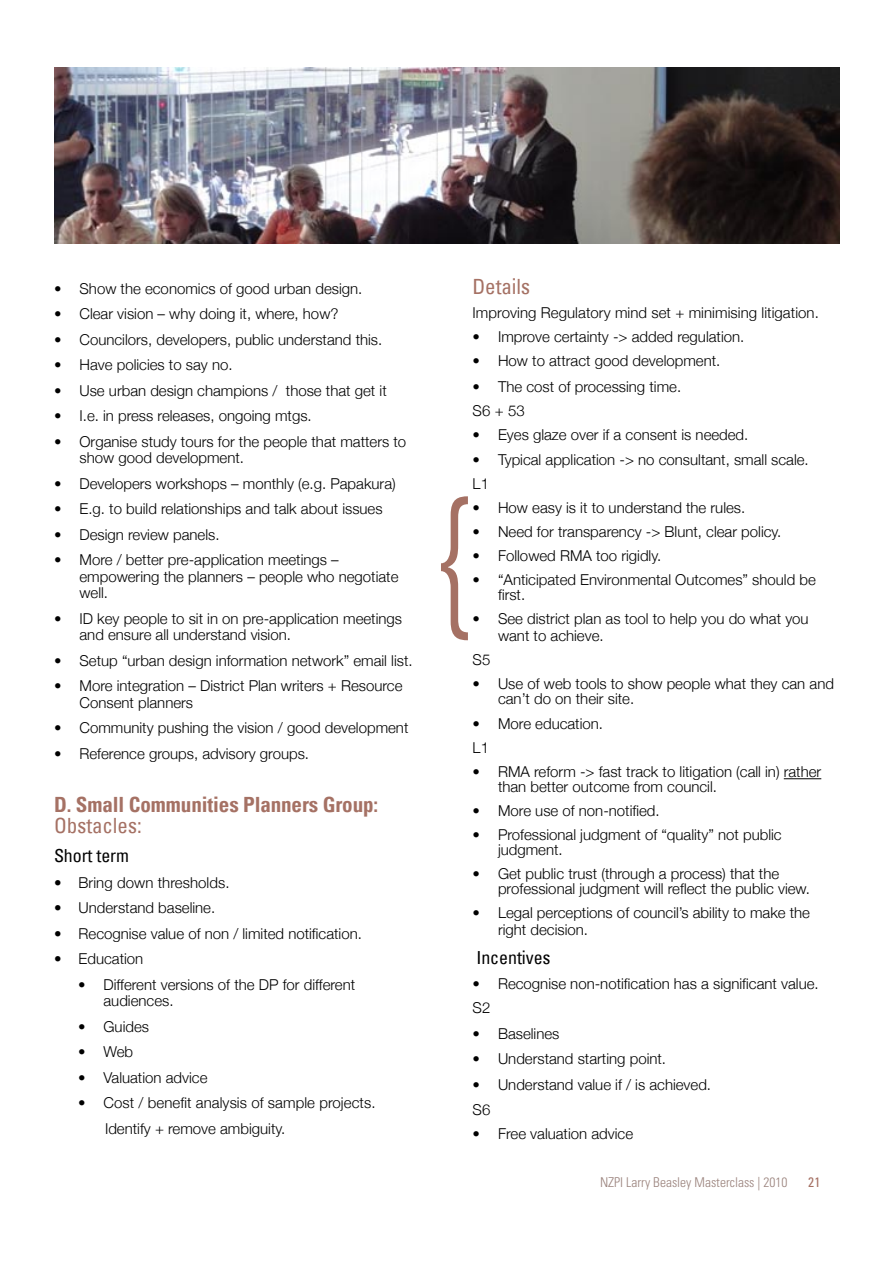
<style>
.page{position:relative;width:893px;height:1263px;background:#fff}
.page>*{position:absolute;margin:0;border:0;box-sizing:border-box;transform-origin:0 0}
.t1{font:300 condensed 164.55px "Univers";color:#a57164;scale:.72 1}
.t2{font:700 condensed 21px "Univers";letter-spacing:-.005em;color:#a57164}
.t3{font:condensed 21px "Univers";letter-spacing:-.005em;color:#a57164}
.t4{font:condensed 18px "Univers";letter-spacing:-.005em;color:#000}
.t5{font:300 15px/16.5px "Helvetica Neue";color:#000}
.t6{font:300 condensed 13.5px "Univers";color:#9a827c}
.t7{font:condensed 13.5px "Univers";color:#a57164}
.s1{font-family:"Helvetica";font-weight:900;font-stretch:extra-condensed}
</style>
<div class="page">
<hr style="left:784px;top:778px;width:37px;height:1px;background:#000">
<img style="left:54px;top:68px;width:785px;height:176px">
<p class="t5" style="left:54px;top:280px;width:310px"><span class="s1">•</span> Show the economics of good urban design.</p>
<p class="t5" style="left:54px;top:305px;width:286px"><span class="s1">•</span> Clear vision – why doing it, where, how?</p>
<p class="t5" style="left:54px;top:331px;width:330px"><span class="s1">•</span> Councilors, developers, public understand this.</p>
<p class="t5" style="left:54px;top:356px;width:180px"><span class="s1">•</span> Have policies to say no.</p>
<p class="t5" style="left:54px;top:382px;width:334px"><span class="s1">•</span> Use urban design champions / those that get it</p>
<p class="t5" style="left:54px;top:407px;width:259px"><span class="s1">•</span> I.e. in press releases, ongoing mtgs.</p>
<p class="t5" style="left:80px;top:433px;width:328px;text-indent:-26px"><span class="s1">•</span> Organise study tours for the people that matters to show good development.</p>
<p class="t5" style="left:54px;top:475px;width:343px"><span class="s1">•</span> Developers workshops – monthly (e.g. Papakura)</p>
<p class="t5" style="left:54px;top:500px;width:330px"><span class="s1">•</span> E.g. to build relationships and talk about issues</p>
<p class="t5" style="left:54px;top:526px;width:167px"><span class="s1">•</span> Design review panels.</p>
<p class="t5" style="left:80px;top:551px;width:320px;text-indent:-26px"><span class="s1">•</span> More / better pre-application meetings – empowering the planners – people who negotiate well.</p>
<p class="t5" style="left:80px;top:610px;width:324px;text-indent:-26px"><span class="s1">•</span> ID key people to sit in on pre-application meetings and ensure all understand vision.</p>
<p class="t5" style="left:54px;top:652px;width:360px"><span class="s1">•</span> Setup “urban design information network” email list.</p>
<p class="t5" style="left:80px;top:677px;width:324px;text-indent:-26px"><span class="s1">•</span> More integration – District Plan writers + Resource<br>Consent planners</p>
<p class="t5" style="left:54px;top:719px;width:356px"><span class="s1">•</span> Community pushing the vision / good development</p>
<p class="t5" style="left:54px;top:745px;width:257px"><span class="s1">•</span> Reference groups, advisory groups.</p>
<h2 class="t2" style="left:54px;top:792px;width:326px">D. Small Communities Planners Group:</h2>
<h2 class="t3" style="left:54px;top:812px;width:89px">Obstacles:</h2>
<p class="t4" style="left:54px;top:844px;width:77px">Short term</p>
<p class="t5" style="left:54px;top:874px;width:177px">• Bring down thresholds.</p>
<p class="t5" style="left:54px;top:899px;width:163px">• Understand baseline.</p>
<p class="t5" style="left:54px;top:925px;width:309px">• Recognise value of non / limited notification.</p>
<p class="t5" style="left:54px;top:950px;width:91px">• Education</p>
<p class="t5" style="left:104px;top:976px;width:253px;text-indent:-26px"><span class="s1">•</span> Different versions of the DP for different audiences.</p>
<p class="t5" style="left:78px;top:1018px;width:73px"><span class="s1">•</span> Guides</p>
<p class="t5" style="left:78px;top:1043px;width:57px"><span class="s1">•</span> Web</p>
<p class="t5" style="left:78px;top:1069px;width:131px"><span class="s1">•</span> Valuation advice</p>
<p class="t5" style="left:105px;top:1090px;width:272px;line-height:25.5px;text-indent:-27px"><span class="s1">•</span> Cost / benefit analysis of sample projects.<br>Identify + remove ambiguity.</p>
<h2 class="t3" style="left:472px;top:273px;width:59px">Details</h2>
<p class="t5" style="left:472px;top:304px;width:348px">Improving Regulatory mind set + minimising litigation.</p>
<p class="t5" style="left:472px;top:328px;width:273px"><span class="s1">•</span> Improve certainty -&gt; added regulation.</p>
<p class="t5" style="left:472px;top:352px;width:249px"><span class="s1">•</span> How to attract good development.</p>
<p class="t5" style="left:472px;top:374px;width:210px;line-height:24px"><span class="s1">•</span> The cost of processing time.<br>S6 + 53</p>
<p class="t5" style="left:472px;top:426px;width:277px"><span class="s1">•</span> Eyes glaze over if a consent is needed.</p>
<p class="t5" style="left:472px;top:448px;width:338px;line-height:24px"><span class="s1">•</span> Typical application -&gt; no consultant, small scale.<br>L1</p>
<p class="t5" style="left:472px;top:499px;width:274px"><span class="s1">•</span> How easy is it to understand the rules.</p>
<p class="t5" style="left:472px;top:523px;width:310px"><span class="s1">•</span> Need for transparency -&gt; Blunt, clear policy.</p>
<p class="t5" style="left:472px;top:547px;width:190px"><span class="s1">•</span> Followed RMA too rigidly.</p>
<p class="t5" style="left:498px;top:572px;width:319px;line-height:15px;text-indent:-26px"><span class="s1">•</span> “Anticipated Environmental Outcomes” should be first.</p>
<p class="t5" style="left:498px;top:610px;width:312px;text-indent:-26px"><span class="s1">•</span> See district plan as tool to help you do what you want to achieve.</p>
<p class="t5" style="left:472px;top:651px;width:19px">S5</p>
<p class="t5" style="left:498px;top:676px;width:337px;line-height:15px;text-indent:-26px"><span class="s1">•</span> Use of web tools to show people what they can and can’t do on their site.</p>
<p class="t5" style="left:472px;top:712px;width:132px;line-height:24px"><span class="s1">•</span> More education.<br>L1</p>
<p class="t5" style="left:498px;top:764px;width:325px;line-height:15px;text-indent:-26px"><span class="s1">•</span> RMA reform -&gt; fast track to litigation (call in) rather than better outcome from council.</p>
<p class="t5" style="left:472px;top:802px;width:189px"><span class="s1">•</span> More use of non-notified.</p>
<p class="t5" style="left:498px;top:827px;width:285px;line-height:15px;text-indent:-26px"><span class="s1">•</span> Professional judgment of “quality” not public judgment.</p>
<p class="t5" style="left:498px;top:866px;width:314px;line-height:15px;text-indent:-26px"><span class="s1">•</span> Get public trust (through a process) that the professional judgment will reflect the public view.</p>
<p class="t5" style="left:498px;top:904px;width:314px;text-indent:-26px"><span class="s1">•</span> Legal perceptions of council’s ability to make the right decision.</p>
<p class="t4" style="left:476px;top:945px;width:76px">Incentives</p>
<p class="t5" style="left:472px;top:971px;width:348px;line-height:24px"><span class="s1">•</span> Recognise non-notification has a significant value.<br>S2</p>
<p class="t5" style="left:472px;top:1025px;width:88px"><span class="s1">•</span> Baselines</p>
<p class="t5" style="left:472px;top:1050px;width:195px"><span class="s1">•</span> Understand starting point.</p>
<p class="t5" style="left:472px;top:1071px;width:240px;line-height:25.5px"><span class="s1">•</span> Understand value if / is achieved.<br>S6</p>
<p class="t5" style="left:472px;top:1125px;width:162px"><span class="s1">•</span> Free valuation advice</p>
<h1 class="t1" style="left:434px;top:462px;width:59px">{</h1>
<p class="t6" style="left:600px;top:1174px;width:189px">NZPI Larry Beasley Masterclass | 2010</p>
<p class="t7" style="left:808px;top:1173px;width:14px">21</p>
</div>
